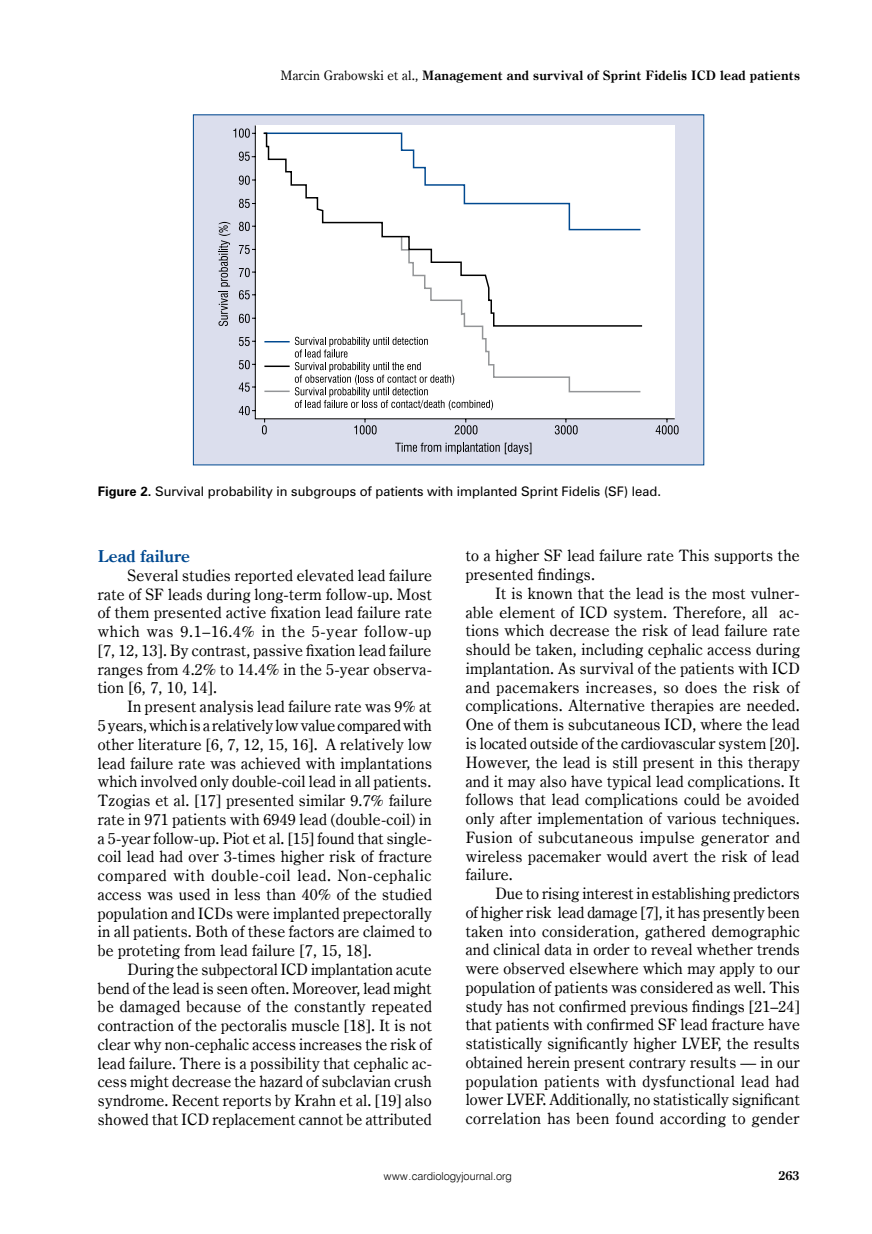
<style>
.page{position:relative;width:872px;height:1234px;background:#fff}
.page>*{position:absolute;margin:0;border:0;box-sizing:border-box;transform-origin:0 0}
.t1{font:700 16.5px "Century Oldst EU";color:#004990}
.t2{font:15.75px/18.8px "Century Oldst EU";letter-spacing:.015em;color:#000;text-align:justify}
.t3{font:700 13.05px "Century Oldst EU";letter-spacing:.015em;color:#000}
.t4{font:700 12.75px "Century Oldst EU";color:#000}
.t5{font:12px "Zurich PL";color:#000}
.t6{font:10.95px "Swis 721 Lt EU";color:#000}
.s1{font-weight:400}
.s2{font-weight:700}
</style>
<div class="page">
<div style="left:193px;top:115px;width:511px;height:350px;background:#dbdeed"></div>
<svg style="left:262px;top:425px;width:5px;height:9px"></svg>
<svg style="left:354px;top:425px;width:22px;height:9px"></svg>
<svg style="left:455px;top:425px;width:22px;height:9px"></svg>
<svg style="left:555px;top:425px;width:22px;height:9px"></svg>
<svg style="left:655px;top:425px;width:23px;height:9px"></svg>
<svg style="left:395px;top:442px;width:136px;height:12px"></svg>
<svg style="left:218px;top:222px;width:12px;height:104px"></svg>
<svg style="left:239px;top:406px;width:11px;height:9px"></svg>
<svg style="left:239px;top:382px;width:11px;height:9px"></svg>
<svg style="left:239px;top:360px;width:11px;height:9px"></svg>
<svg style="left:239px;top:337px;width:11px;height:9px"></svg>
<svg style="left:239px;top:314px;width:11px;height:9px"></svg>
<svg style="left:239px;top:290px;width:11px;height:9px"></svg>
<svg style="left:239px;top:268px;width:11px;height:9px"></svg>
<svg style="left:239px;top:245px;width:11px;height:9px"></svg>
<svg style="left:239px;top:222px;width:11px;height:9px"></svg>
<svg style="left:239px;top:199px;width:11px;height:9px"></svg>
<svg style="left:239px;top:175px;width:11px;height:10px"></svg>
<svg style="left:239px;top:151px;width:11px;height:10px"></svg>
<svg style="left:233px;top:128px;width:17px;height:10px"></svg>
<svg style="left:251px;top:125px;width:424px;height:298px;background:#f3f4f6"></svg>
<svg style="left:263px;top:132px;width:379px;height:278px;background:#f6f6f7"></svg>
<hr style="left:264px;top:390px;width:26px;height:2px;background:#939597">
<p class="t3" style="left:281px;top:67px;width:521px"><span class="s1">Marcin Grabowski et al.,</span> Management and survival of Sprint Fidelis ICD lead patients</p>
<p class="t5" style="left:98px;top:483px;width:565px"><span class="s2">Figure 2.</span> Survival probability in subgroups of patients with implanted Sprint Fidelis (SF) lead.</p>
<p class="t1" style="left:98px;top:546px;width:94px">Lead failure</p>
<p class="t2" style="left:98px;top:566px;width:336px;text-indent:30px">Several studies reported elevated lead failure rate of SF leads during long-term follow-up. Most of them presented active fixation lead failure rate which was 9.1–16.4% in the 5-year follow-up [7, 12, 13]. By contrast, passive fixation lead failure ranges from 4.2% to 14.4% in the 5-year observa&shy;tion [6, 7, 10, 14].</p>
<p class="t2" style="left:98px;top:697px;width:336px;text-indent:30px">In present analysis lead failure rate was 9% at 5 years, which is a relatively low value compared with other literature [6, 7, 12, 15, 16]. A relatively low lead failure rate was achieved with implantations which involved only double-coil lead in all patients.<br>Tzogias et al. [17] presented similar 9.7% failure rate in 971 patients with 6949 lead (double-coil) in a 5-year follow-up. Piot et al. [15] found that single&shy;coil lead had over 3-times higher risk of fracture compared with double-coil lead. Non-cephalic access was used in less than 40% of the studied population and ICDs were implanted prepectorally in all patients. Both of these factors are claimed to be proteting from lead failure [7, 15, 18].</p>
<p class="t2" style="left:98px;top:959px;width:336px;text-indent:30px">During the subpectoral ICD implantation acute bend of the lead is seen often. Moreover, lead might be damaged because of the constantly repeated contraction of the pectoralis muscle [18]. It is not clear why non-cephalic access increases the risk of lead failure. There is a possibility that cephalic ac&shy;cess might decrease the hazard of subclavian crush syndrome. Recent reports by Krahn et al. [19] also showed that ICD replacement cannot be attributed</p>
<p class="t2" style="left:466px;top:546px;width:335px">to a higher SF lead failure rate This supports the presented findings.</p>
<p class="t2" style="left:466px;top:584px;width:336px;text-indent:30px">It is known that the lead is the most vulner&shy;able element of ICD system. Therefore, all ac&shy;tions which decrease the risk of lead failure rate should be taken, including cephalic access during implantation. As survival of the patients with ICD and pacemakers increases, so does the risk of complications. Alternative therapies are needed.<br>One of them is subcutaneous ICD, where the lead is located outside of the cardiovascular system [20].<br>However, the lead is still present in this therapy and it may also have typical lead complications. It follows that lead complications could be avoided only after implementation of various techniques.<br>Fusion of subcutaneous impulse generator and wireless pacemaker would avert the risk of lead failure.</p>
<p class="t2" style="left:466px;top:884px;width:336px;text-indent:30px">Due to rising interest in establishing predictors of higher risk lead damage [7], it has presently been taken into consideration, gathered demographic and clinical data in order to reveal whether trends were observed elsewhere which may apply to our population of patients was considered as well. This study has not confirmed previous findings [21–24] that patients with confirmed SF lead fracture have statistically significantly higher LVEF, the results obtained herein present contrary results — in our population patients with dysfunctional lead had lower LVEF. Additionally, no statistically significant correlation has been found according to gender</p>
<p class="t6" style="left:384px;top:1169px;width:129px">www.cardiologyjournal.org</p>
<p class="t4" style="left:778px;top:1167px;width:23px">263</p>
</div>
